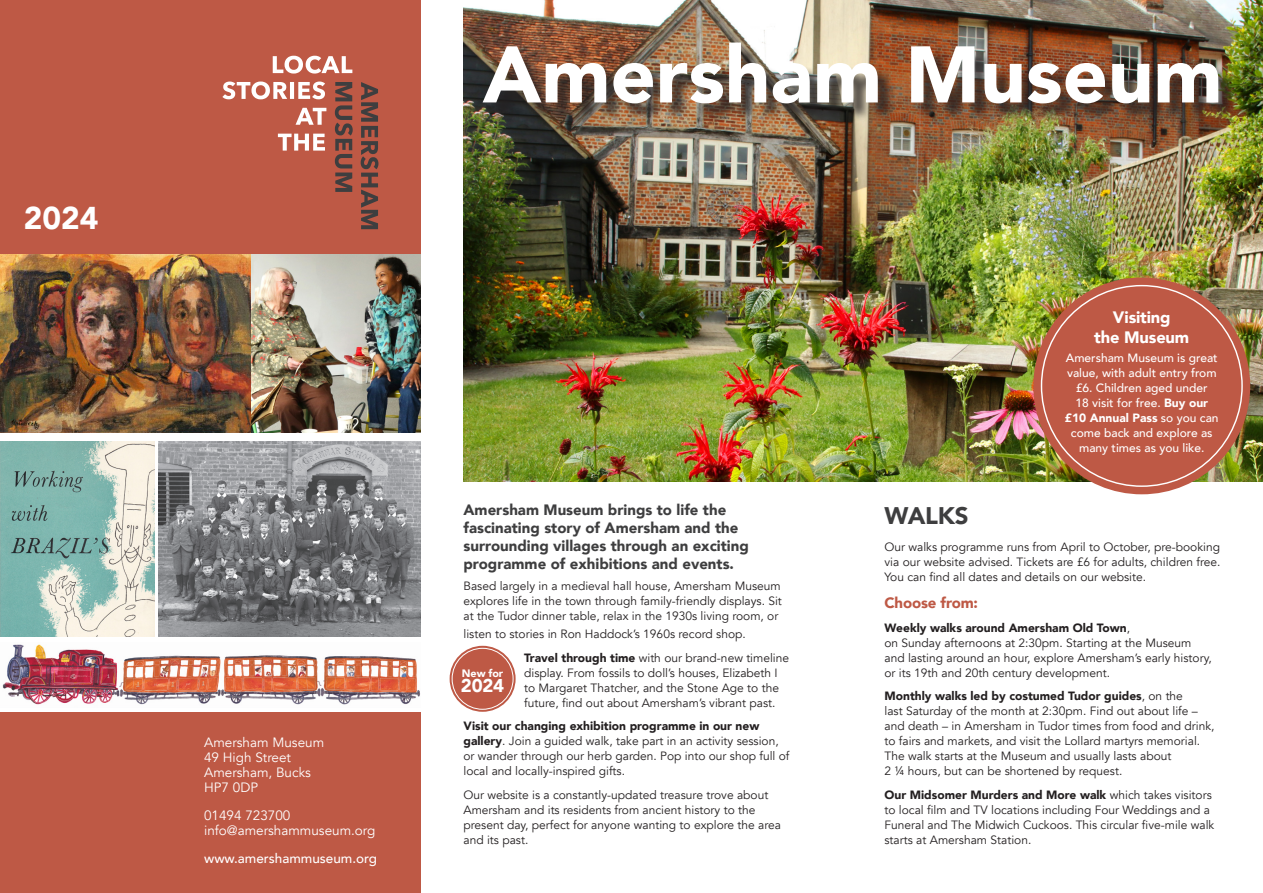
<style>
.page{position:relative;width:1263px;height:893px;background:#fff}
.page>*{position:absolute;margin:0;border:0;box-sizing:border-box;transform-origin:0 0}
.t1{font:900 31.5px "Avenir";color:#fff}
.Headings{font:900 24px "Avenir";letter-spacing:-.01em;color:#3e3e3f}
.Headings-2{font:900 18.6px "Avenir";color:#fff}
.Headings-3{font:900 16.5px/19.8px "Avenir";letter-spacing:-.01em;color:#fff;text-align:center}
.t2{font:900 15px/18px "Avenir";color:#3e3e3f}
.Headings-4{font:900 15px "Avenir";letter-spacing:-.01em;color:#be5945}
.t3{font:13.5px "Avenir";color:#fff}
.t4{font:500 13.5px "Avenir";color:#fff}
.Body_Text{font:12px/15px "Avenir";color:#231f20}
.Body_Text-2{font:500 12px/15px "Avenir";color:#fff;text-align:center}
.Headings-5{font:900 10.8px "Avenir";letter-spacing:-.01em;color:#fff}
.s1{font-weight:900}
</style>
<div class="page">
<img style="left:463px;top:0;width:800px;height:481px">
<div style="left:486px;top:45px;width:751px;height:77px;background:#231f20;opacity:.75"></div>
<img style="left:483px;top:43px;width:735px;height:60px">
<div style="left:1033px;top:277px;width:217px;height:217px;background:#be5945;border-radius:50%"></div>
<div style="left:450px;top:646px;width:66px;height:66px;background:#be5945;border-radius:50%"></div>
<div style="left:452px;top:648px;width:61px;height:61px;border:1px solid #fff;border-radius:50%"></div>
<div style="left:0;top:711px;width:421px;height:182px;background:#be5945"></div>
<img style="left:0;top:253px;width:252px;height:180px">
<img style="left:252px;top:253px;width:169px;height:180px">
<img style="left:158px;top:441px;width:263px;height:195px">
<img style="left:0;top:441px;width:154px;height:195px">
<div style="left:0;top:0;width:421px;height:253px;background:#be5945"></div>
<svg style="left:273px;top:56px;width:79px;height:18px"></svg>
<svg style="left:222px;top:82px;width:103px;height:17px"></svg>
<svg style="left:296px;top:108px;width:30px;height:17px"></svg>
<svg style="left:278px;top:134px;width:47px;height:17px"></svg>
<svg style="left:335px;top:82px;width:18px;height:110px"></svg>
<svg style="left:361px;top:82px;width:17px;height:147px"></svg>
<img style="left:2px;top:644px;width:418px;height:61px">
<p class="t1" style="left:24px;top:191px;width:76px">2024</p>
<p class="t3" style="left:204px;top:734px;width:122px">Amersham Museum</p>
<p class="t3" style="left:204px;top:749px;width:88px">49 High Street</p>
<p class="t3" style="left:204px;top:764px;width:108px">Amersham, Bucks</p>
<p class="t3" style="left:204px;top:779px;width:56px">HP7 0DP</p>
<p class="t3" style="left:204px;top:807px;width:88px">01494 723700</p>
<p class="t3" style="left:204px;top:822px;width:173px">info@amershammuseum.org</p>
<p class="t4" style="left:204px;top:846px;width:175px">www.amershammuseum.org</p>
<p class="Headings-3" style="left:1094px;top:307px;width:97px">Visiting<br>the Museum</p>
<p class="Body_Text-2" style="left:1065px;top:350px;width:155px">Amersham Museum is great value, with adult entry from £6. Children aged under<br>18 visit for free. <span class="s1">Buy our £10 Annual Pass</span> so you can come back and explore as many times as you like.</p>
<p class="t2" style="left:463px;top:500px;width:287px">Amersham Museum brings to life the fascinating story of Amersham and the surrounding villages through an exciting programme of exhibitions and events.</p>
<p class="Headings" style="left:884px;top:495px;width:86px">WALKS</p>
<p class="Body_Text" style="left:884px;top:540px;width:337px;text-align:justify">Our walks programme runs from April to October, pre-booking via our website advised. Tickets are £6 for adults, children free.<br>You can find all dates and details on our website.</p>
<p class="Headings-4" style="left:884px;top:590px;width:95px">Choose from:</p>
<p class="Body_Text" style="left:884px;top:620px;width:329px"><span class="s1">Weekly walks around Amersham Old Town</span>,<br>on Sunday afternoons at 2:30pm. Starting at the Museum and lasting around an hour, explore Amersham’s early history, or its 19th and 20th century development.</p>
<p class="Body_Text" style="left:884px;top:689px;width:332px"><span class="s1">Monthly walks led by costumed Tudor guides</span>, on the<br>last Saturday of the month at 2:30pm. Find out about life – and death – in Amersham in Tudor times from food and drink, to fairs and markets, and visit the Lollard martyrs memorial.<br>The walk starts at the Museum and usually lasts about<br>2 ¼ hours, but can be shortened by request.</p>
<p class="Body_Text" style="left:884px;top:787px;width:331px"><span class="s1">Our Midsomer Murders and More walk</span> which takes visitors to local film and TV locations including Four Weddings and a Funeral and The Midwich Cuckoos. This circular five-mile walk starts at Amersham Station.</p>
<p class="Body_Text" style="left:463px;top:579px;width:320px;text-align:justify">Based largely in a medieval hall house, Amersham Museum explores life in the town through family-friendly displays. Sit at the Tudor dinner table, relax in the 1930s living room, or</p>
<p class="Body_Text" style="left:463px;top:627px;width:284px">listen to stories in Ron Haddock’s 1960s record shop.</p>
<p class="Body_Text" style="left:524px;top:650px;width:267px"><span class="s1">Travel through time</span> with our brand-new timeline display. From fossils to doll’s houses, Elizabeth I to Margaret Thatcher, and the Stone Age to the future, find out about Amersham’s vibrant past.</p>
<p class="Body_Text" style="left:463px;top:719px;width:327px"><span class="s1">Visit our changing exhibition programme in our new gallery</span>. Join a guided walk, take part in an activity session, or wander through our herb garden. Pop into our shop full of local and locally-inspired gifts.</p>
<p class="Body_Text" style="left:463px;top:787px;width:319px">Our website is a constantly-updated treasure trove about Amersham and its residents from ancient history to the present day, perfect for anyone wanting to explore the area and its past.</p>
<p class="Headings-5" style="left:462px;top:664px;width:43px">New for</p>
<p class="Headings-2" style="left:461px;top:670px;width:45px">2024</p>
</div>
